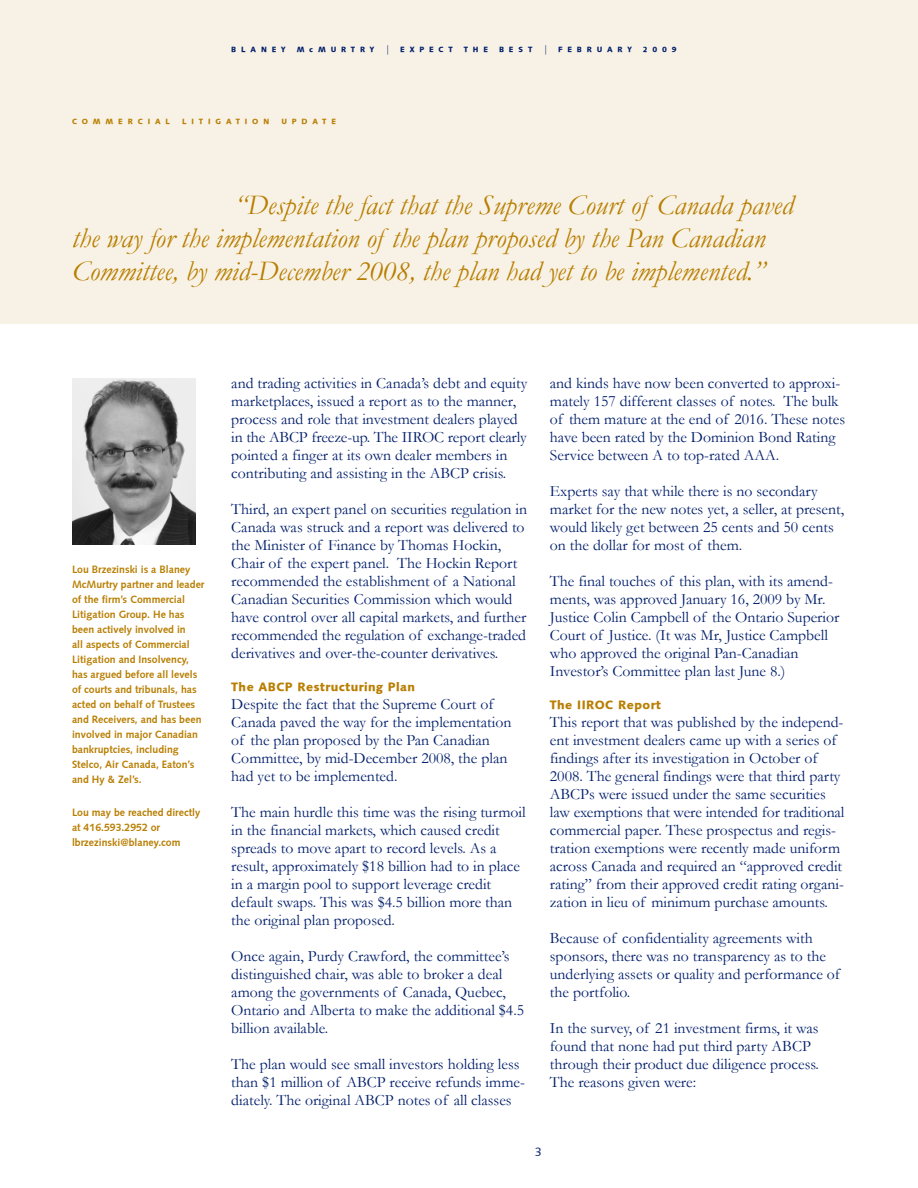
<style>
.page{position:relative;width:918px;height:1188px;background:#fff}
.page>*{position:absolute;margin:0;border:0;box-sizing:border-box;transform-origin:0 0}
.t1{font:italic 28.5px/33px "Garamond";color:#b87e00}
.t2{font:15.75px/18px "Garamond";color:#001e6b}
.t3{font:900 12px "Syntax";letter-spacing:.04em;color:#b87e00}
.t4{font:12px "Syntax Roman";color:#001e6b}
.t5{font:700 10.5px/15px "Syntax Roman";color:#b87e00}
.t6{font:900 7.5px "Syntax";letter-spacing:.65em;color:#001e6b}
.t7{font:900 7.5px "Syntax";letter-spacing:.65em;color:#b87e00}
.s1{font-family:"Garamond";font-weight:400;font-size:10.5px}
</style>
<div class="page">
<div style="left:0;top:0;width:918px;height:324px;background:#f8f2e6"></div>
<img style="left:72px;top:378px;width:123px;height:166px">
<p class="t6" style="left:231px;top:45px;width:56px">BLANEY</p>
<p class="t6" style="left:297px;top:45px;width:158px">McMURTRY <span class="s1">|</span> EXPECT</p>
<p class="t6" style="left:464px;top:45px;width:26px">THE</p>
<p class="t6" style="left:499px;top:45px;width:134px">BEST <span class="s1">|</span> FEBRUARY</p>
<p class="t6" style="left:643px;top:45px;width:36px">2009</p>
<p class="t7" style="left:72px;top:117px;width:100px">COMMERCIAL</p>
<p class="t7" style="left:182px;top:117px;width:89px">LITIGATION</p>
<p class="t7" style="left:281px;top:117px;width:56px">UPDATE</p>
<h1 class="t1" style="left:72px;top:189px;width:723px;text-indent:162px">“Despite the fact that the Supreme Court of Canada paved the way for the implementation of the plan proposed by the Pan Canadian<br>Committee, by mid-December 2008, the plan had yet to be implemented.”</h1>
<p class="t5" style="left:72px;top:562px;width:134px">Lou Brzezinski is a Blaney<br>McMurtry partner and leader of the firm’s Commercial<br>Litigation Group. He has been actively involved in<br>all aspects of Commercial<br>Litigation and Insolvency, has argued before all levels of courts and tribunals, has acted on behalf of Trustees and Receivers, and has been involved in major Canadian bankruptcies, including<br>Stelco, Air Canada, Eaton’s and Hy &amp; Zel’s.</p>
<p class="t5" style="left:72px;top:805px;width:130px">Lou may be reached directly at 416.593.2952 or lbrzezinski@blaney.com</p>
<p class="t2" style="left:231px;top:375px;width:298px">and trading activities in Canada’s debt and equity marketplaces, issued a report as to the manner, process and role that investment dealers played in the ABCP freeze-up. The IIROC report clearly pointed a finger at its own dealer members in contributing and assisting in the ABCP crisis.</p>
<p class="t2" style="left:231px;top:501px;width:297px">Third, an expert panel on securities regulation in Canada was struck and a report was delivered to the Minister of Finance by Thomas Hockin, Chair of the expert panel. The Hockin Report recommended the establishment of a National Canadian Securities Commission which would have control over all capital markets, and further recommended the regulation of exchange-traded derivatives and over-the-counter derivatives.</p>
<p class="t3" style="left:231px;top:680px;width:185px">The ABCP Restructuring Plan</p>
<p class="t2" style="left:231px;top:696px;width:282px">Despite the fact that the Supreme Court of Canada paved the way for the implementation of the plan proposed by the Pan Canadian Committee, by mid-December 2008, the plan had yet to be implemented.</p>
<p class="t2" style="left:231px;top:804px;width:296px">The main hurdle this time was the rising turmoil in the financial markets, which caused credit spreads to move apart to record levels. As a result, approximately $18 billion had to in place in a margin pool to support leverage credit default swaps. This was $4.5 billion more than the original plan proposed.</p>
<p class="t2" style="left:231px;top:948px;width:294px">Once again, Purdy Crawford, the committee’s distinguished chair, was able to broker a deal among the governments of Canada, Quebec, Ontario and Alberta to make the additional $4.5 billion available.</p>
<p class="t2" style="left:231px;top:1056px;width:295px">The plan would see small investors holding less than $1 million of ABCP receive refunds imme&shy;diately. The original ABCP notes of all classes</p>
<p class="t2" style="left:550px;top:375px;width:297px">and kinds have now been converted to approxi&shy;mately 157 different classes of notes. The bulk of them mature at the end of 2016. These notes have been rated by the Dominion Bond Rating Service between A to top-rated AAA.</p>
<p class="t2" style="left:550px;top:483px;width:296px">Experts say that while there is no secondary market for the new notes yet, a seller, at present, would likely get between 25 cents and 50 cents on the dollar for most of them.</p>
<p class="t2" style="left:550px;top:573px;width:291px">The final touches of this plan, with its amend&shy;ments, was approved January 16, 2009 by Mr.<br>Justice Colin Campbell of the Ontario Superior Court of Justice. (It was Mr, Justice Campbell who approved the original Pan-Canadian Investor’s Committee plan last June 8.)</p>
<p class="t3" style="left:550px;top:698px;width:113px">The IIROC Report</p>
<p class="t2" style="left:550px;top:714px;width:296px">This report that was published by the independ&shy;ent investment dealers came up with a series of findings after its investigation in October of 2008. The general findings were that third party ABCPs were issued under the same securities law exemptions that were intended for traditional commercial paper. These prospectus and regis&shy;tration exemptions were recently made uniform across Canada and required an “approved credit rating” from their approved credit rating organi&shy;zation in lieu of minimum purchase amounts.</p>
<p class="t2" style="left:550px;top:930px;width:292px">Because of confidentiality agreements with sponsors, there was no transparency as to the underlying assets or quality and performance of the portfolio.</p>
<p class="t2" style="left:550px;top:1020px;width:271px">In the survey, of 21 investment firms, it was found that none had put third party ABCP through their product due diligence process.<br>The reasons given were:</p>
<p class="t4" style="left:535px;top:1144px;width:8px">3</p>
</div>
